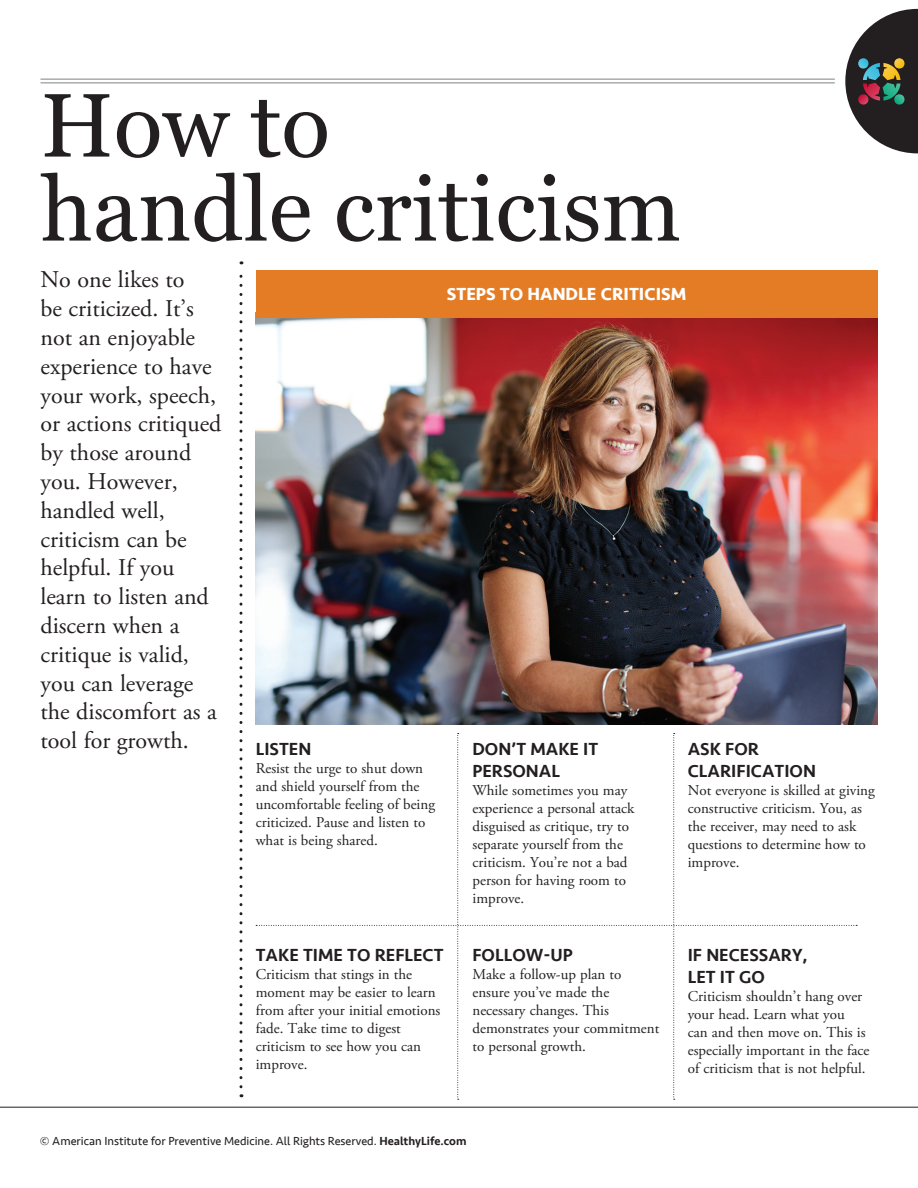
<style>
.page{position:relative;width:918px;height:1188px;background:#fff}
.page>*{position:absolute;margin:0;border:0;box-sizing:border-box;transform-origin:0 0}
.Heading_Main{font:90px/84px "Georgia";color:#231f20}
.Body_IntroParagraph{font:24px/28.8px "Adobe Garamond Pro";color:#231f20}
.Body_SubHead{font:500 18px/21.6px "Seravek";color:#231f20}
.Body_SubHead-2{font:700 18px "Seravek";color:#fff}
.Body_Text{font:15px/18px "Adobe Garamond Pro";color:#231f20}
.t1{font:12px "Seravek";color:#231f20}
.s1{font-weight:500}
</style>
<div class="page">
<svg style="left:239px;top:261px;width:3px;height:826px"></svg>
<img style="left:256px;top:317px;width:622px;height:408px">
<div style="left:256px;top:270px;width:622px;height:47px;background:#e47c25"></div>
<svg style="left:256px;top:733px;width:601px;height:367px"></svg>
<hr style="left:0;top:1107px;width:918px;height:1px;background:#231f20">
<hr style="left:40px;top:79px;width:795px;height:1px;background:#808285">
<hr style="left:40px;top:82px;width:795px;height:1px;background:#808285">
<svg style="left:845px;top:9px;width:73px;height:144px"></svg>
<p class="Heading_Main" style="left:40px;top:80px;width:642px">How to<br>handle criticism</p>
<p class="Body_IntroParagraph" style="left:40px;top:266px;width:182px">No one likes to<br>be criticized. It’s not an enjoyable experience to have your work, speech, or actions critiqued by those around you. However, handled well, criticism can be helpful. If you learn to listen and discern when a critique is valid, you can leverage the discomfort as a tool for growth.</p>
<p class="Body_SubHead-2" style="left:447px;top:280px;width:241px">STEPS TO HANDLE CRITICISM</p>
<p class="Body_SubHead" style="left:472px;top:739px;width:127px">DON’T MAKE IT<br>PERSONAL</p>
<p class="Body_Text" style="left:472px;top:782px;width:163px">While sometimes you may experience a personal attack disguised as critique, try to separate yourself from the criticism. You’re not a bad person for having room to improve.</p>
<p class="Body_SubHead" style="left:256px;top:739px;width:57px">LISTEN</p>
<p class="Body_Text" style="left:256px;top:760px;width:181px">Resist the urge to shut down and shield yourself from the uncomfortable feeling of being criticized. Pause and listen to what is being shared.</p>
<p class="Body_SubHead" style="left:688px;top:739px;width:130px">ASK FOR<br>CLARIFICATION</p>
<p class="Body_Text" style="left:688px;top:782px;width:189px">Not everyone is skilled at giving constructive criticism. You, as the receiver, may need to ask questions to determine how to improve.</p>
<p class="Body_SubHead" style="left:256px;top:944px;width:189px">TAKE TIME TO REFLECT</p>
<p class="Body_Text" style="left:256px;top:966px;width:186px">Criticism that stings in the moment may be easier to learn from after your initial emotions fade. Take time to digest criticism to see how you can improve.</p>
<p class="Body_SubHead" style="left:472px;top:944px;width:102px">FOLLOW-UP</p>
<p class="Body_Text" style="left:472px;top:966px;width:188px">Make a follow-up plan to ensure you’ve made the necessary changes. This demonstrates your commitment to personal growth.</p>
<p class="t1" style="left:40px;top:1132px;width:428px">© American Institute for Preventive Medicine. All Rights Reserved. <span class="s1">HealthyLife.com</span></p>
<p class="Body_SubHead" style="left:688px;top:944px;width:121px">IF NECESSARY,<br>LET IT GO</p>
<p class="Body_Text" style="left:688px;top:988px;width:183px">Criticism shouldn’t hang over your head. Learn what you<br>can and then move on. This is especially important in the face of criticism that is not helpful.</p>
</div>
